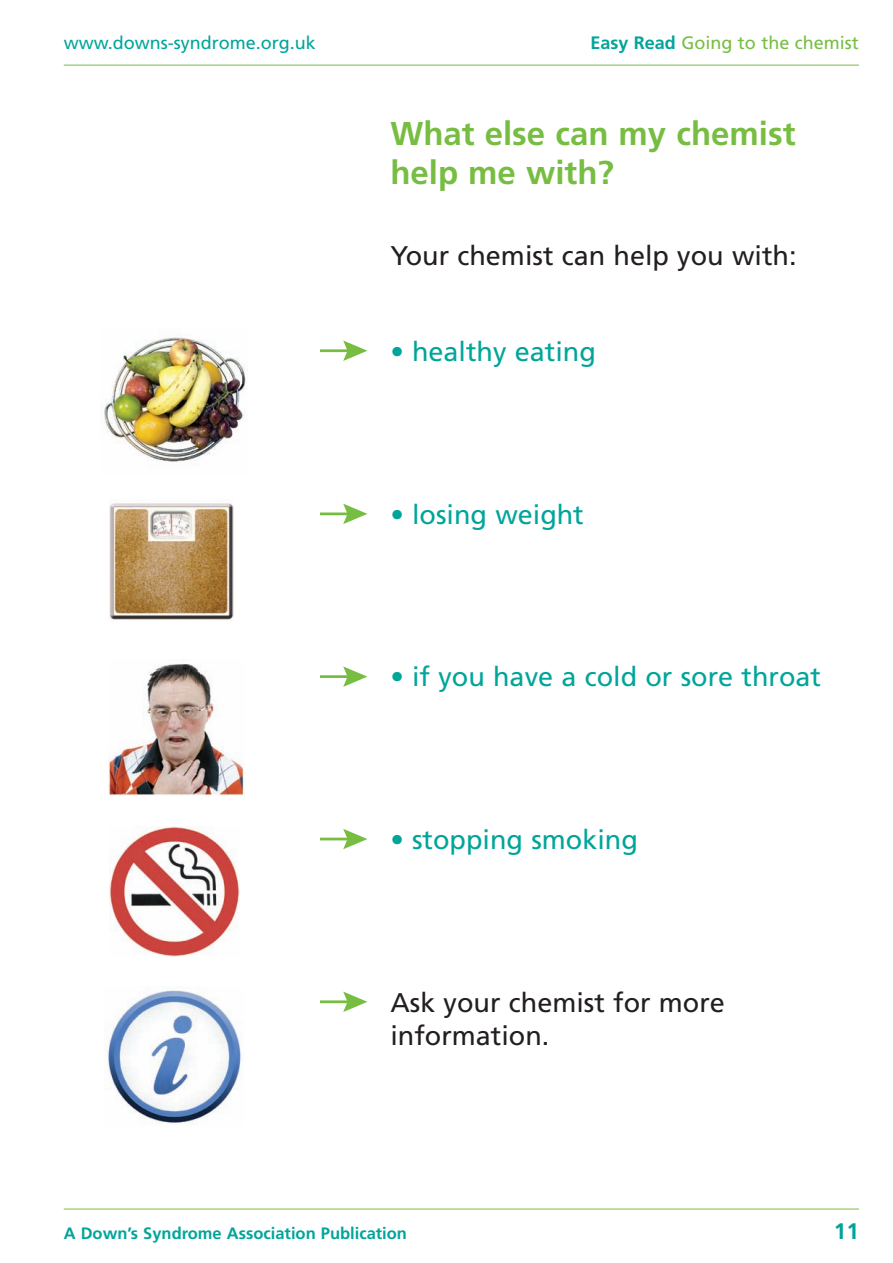
<style>
.page{position:relative;width:893px;height:1263px;background:#fff}
.page>*{position:absolute;margin:0;border:0;box-sizing:border-box;transform-origin:0 0}
.t1{font:700 33px/39px "Frutiger";color:#77bd42}
.t2{font:27px "Frutiger";color:#00a59a}
.t3{font:27px/33px "Frutiger";color:#231f20}
.t4{font:700 22.5px "Frutiger";color:#00a59a}
.t5{font:18px "Frutiger";color:#00a59a}
.t6{font:18px "Frutiger";color:#77bd42}
.t7{font:700 16.5px "Frutiger";color:#00a59a}
.s1{font-weight:700;color:#00a59a}
</style>
<div class="page">
<hr style="left:64px;top:65px;width:795px;height:1px;background:#77bd42">
<hr style="left:64px;top:1209px;width:795px;height:1px;background:#77bd42">
<hr style="left:320px;top:349px;width:31px;height:3px;background:#77bd42">
<svg style="left:343px;top:341px;width:24px;height:20px"></svg>
<img style="left:104px;top:337px;width:144px;height:125px">
<hr style="left:320px;top:512px;width:31px;height:3px;background:#77bd42">
<svg style="left:343px;top:504px;width:24px;height:20px"></svg>
<img style="left:110px;top:827px;width:129px;height:129px">
<hr style="left:320px;top:675px;width:31px;height:3px;background:#77bd42">
<svg style="left:343px;top:666px;width:24px;height:21px"></svg>
<img style="left:110px;top:499px;width:123px;height:121px">
<hr style="left:320px;top:838px;width:31px;height:2px;background:#77bd42">
<svg style="left:343px;top:829px;width:24px;height:20px"></svg>
<img style="left:108px;top:660px;width:137px;height:135px">
<hr style="left:320px;top:1000px;width:31px;height:3px;background:#77bd42">
<svg style="left:343px;top:992px;width:24px;height:20px"></svg>
<img style="left:106px;top:986px;width:136px;height:137px">
<p class="t5" style="left:64px;top:35px;width:254px">www.downs-syndrome.org.uk</p>
<p class="t6" style="left:590px;top:35px;width:270px"><span class="s1">Easy Read</span> Going to the chemist</p>
<p class="t1" style="left:390px;top:117px;width:407px">What else can my chemist help me with?</p>
<p class="t3" style="left:390px;top:241px;width:408px">Your chemist can help you with:</p>
<p class="t2" style="left:390px;top:341px;width:207px">• healthy eating</p>
<p class="t2" style="left:390px;top:503px;width:195px">• losing weight</p>
<p class="t2" style="left:390px;top:666px;width:432px">• if you have a cold or sore throat</p>
<p class="t2" style="left:390px;top:829px;width:249px">• stopping smoking</p>
<p class="t3" style="left:390px;top:988px;width:336px">Ask your chemist for more information.</p>
<p class="t7" style="left:64px;top:1226px;width:345px">A Down’s Syndrome Association Publication</p>
<p class="t4" style="left:834px;top:1222px;width:27px">11</p>
</div>
